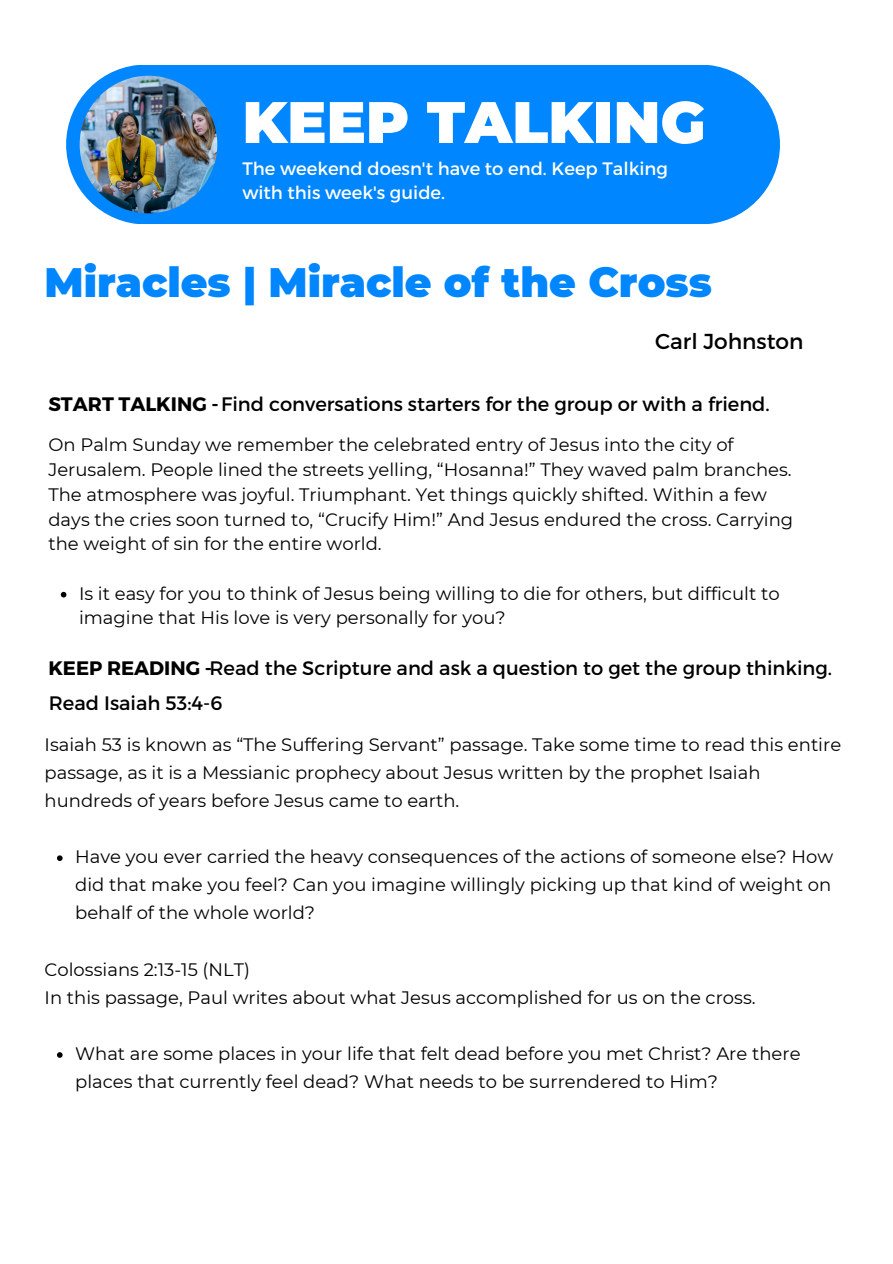
<style>
.page{position:relative;width:893px;height:1264px;background:#fff}
.page>*{position:absolute;margin:0;border:0;box-sizing:border-box;transform-origin:0 0}
.t1{font:900 58.5px "Montserrat";color:#fff}
.t2{font:900 41.1px "Montserrat";color:#0086ff}
.t3{font:21.6px "Montserrat";color:#000}
.t4{font:19.5px "Montserrat";color:#000}
.t5{font:18px/28px "Montserrat";color:#000}
.t6{font:18px/24.8px "Montserrat";color:#fff}
.s1{font-weight:700}
</style>
<div class="page">
<div style="left:66px;top:65px;width:713px;height:158px;background:#0086ff;border-radius:80px"></div>
<img style="left:80px;top:76px;width:137px;height:137px">
<svg style="left:61px;top:592px;width:5px;height:5px"></svg>
<svg style="left:57px;top:855px;width:6px;height:6px"></svg>
<svg style="left:57px;top:1052px;width:6px;height:5px"></svg>
<h1 class="t1" style="left:242px;top:86px;width:464px">KEEP TALKING</h1>
<p class="t6" style="left:242px;top:155px;width:427px">The weekend doesn't have to end. Keep Talking with this week's guide.</p>
<h2 class="t2" style="left:45px;top:258px;width:668px">Miracles | Miracle of the Cross</h2>
<p class="t3" style="left:655px;top:327px;width:150px">Carl Johnston</p>
<p class="t4" style="left:48px;top:391px;width:722px"><span class="s1">START TALKING -</span>Find conversations starters for the group or with a friend.</p>
<p class="t5" style="left:48px;top:432px;width:746px;line-height:24.8px">On Palm Sunday we remember the celebrated entry of Jesus into the city of Jerusalem. People lined the streets yelling, “Hosanna!” They waved palm branches.<br>The atmosphere was joyful. Triumphant. Yet things quickly shifted. Within a few days the cries soon turned to, “Crucify Him!” And Jesus endured the cross. Carrying the weight of sin for the entire world.</p>
<p class="t5" style="left:79px;top:581px;width:702px;line-height:24.8px">Is it easy for you to think of Jesus being willing to die for others, but difficult to imagine that His love is very personally for you?</p>
<p class="t4" style="left:48px;top:655px;width:785px"><span class="s1">KEEP READING -</span>Read the Scripture and ask a question to get the group thinking.</p>
<p class="t4" style="left:49px;top:690px;width:175px">Read Isaiah 53:4-6</p>
<p class="t5" style="left:45px;top:730px;width:798px">Isaiah 53 is known as “The Suffering Servant” passage. Take some time to read this entire passage, as it is a Messianic prophecy about Jesus written by the prophet Isaiah hundreds of years before Jesus came to earth.</p>
<p class="t5" style="left:75px;top:842px;width:759px;text-align:justify">Have you ever carried the heavy consequences of the actions of someone else? How did that make you feel? Can you imagine willingly picking up that kind of weight on behalf of the whole world?</p>
<p class="t5" style="left:45px;top:955px;width:712px">Colossians 2:13-15 (NLT)<br>In this passage, Paul writes about what Jesus accomplished for us on the cross.</p>
<p class="t5" style="left:75px;top:1039px;width:726px">What are some places in your life that felt dead before you met Christ? Are there places that currently feel dead? What needs to be surrendered to Him?</p>
</div>
